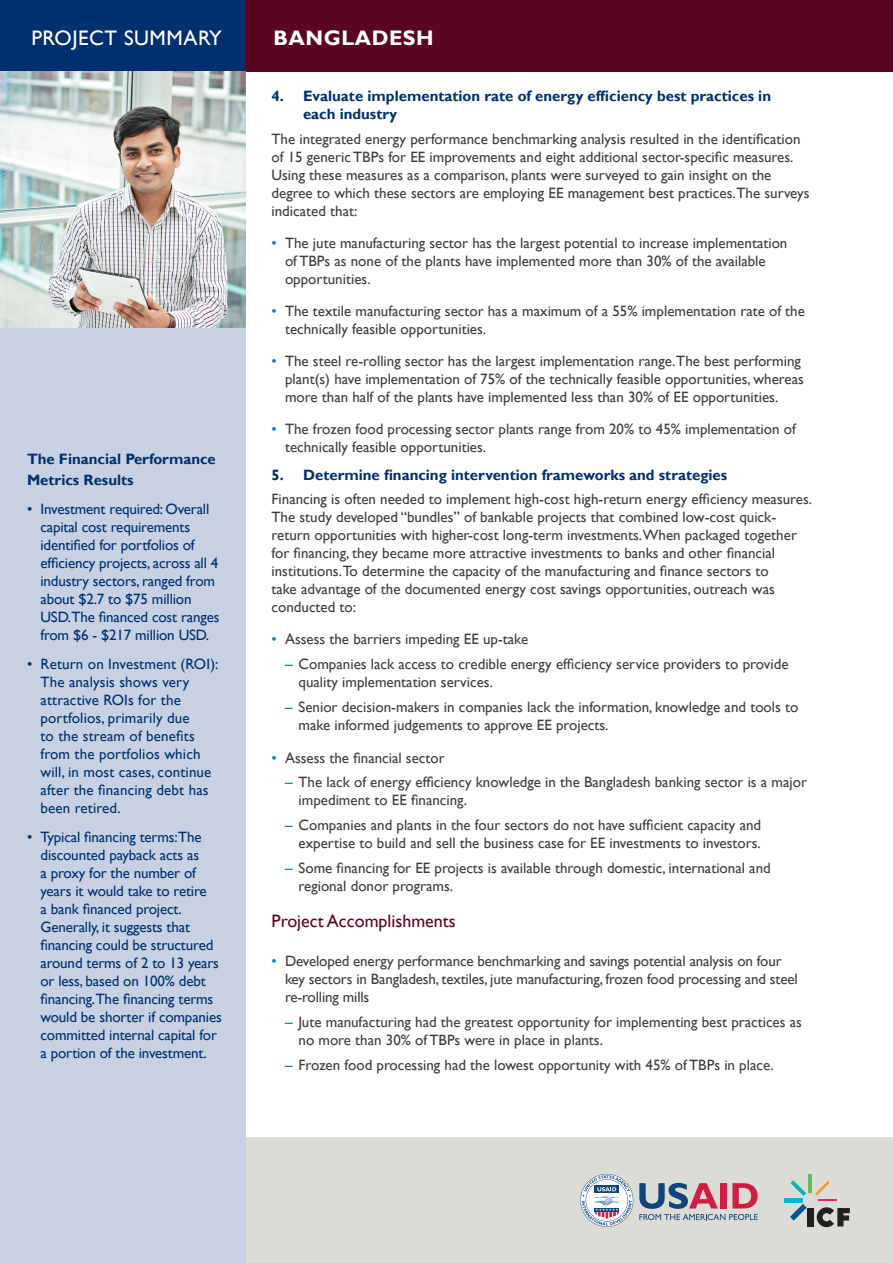
<style>
.page{position:relative;width:893px;height:1263px;background:#fff}
.page>*{position:absolute;margin:0;border:0;box-sizing:border-box;transform-origin:0 0}
.Heading_1{font:21px "Gill Sans";letter-spacing:.025em;color:#fff}
.Heading_1-2{font:700 21px "Gill Sans";letter-spacing:.025em;color:#fff}
.Heading_2{font:18px "Gill Sans";color:#5c0523}
.Bullet_1{font:15px/18px "Gill Sans";color:#3e3e3f}
.Body_Copy{font:15px/18px "Gill Sans";color:#3e3e3f}
.Bullet_2{font:15px/18px "Gill Sans";color:#3e3e3f}
.Sidebar_Bullet_1{font:15px/18px "Gill Sans";letter-spacing:-.01em;color:#00306d}
.Sidebar_Bullet_1-2{font:15px/18px "Gill Sans";letter-spacing:.01em;color:#00306d}
.Numbered{font:700 15px/18px "Gill Sans";color:#00306d}
.Sidebar_Title{font:700 15px/21px "Gill Sans";color:#00306d}
.s1{color:#0a7eca}
</style>
<div class="page">
<div style="left:0;top:1138px;width:893px;height:125px;background:#dcdcd7"></div>
<div style="left:0;top:0;width:246px;height:1263px;background:#c7d1e3"></div>
<div style="left:0;top:0;width:246px;height:72px;background:#00306d"></div>
<div style="left:246px;top:0;width:647px;height:72px;background:#5c0523"></div>
<img style="left:0;top:72px;width:246px;height:256px">
<svg style="left:639px;top:1183px;width:119px;height:37px"></svg>
<svg style="left:580px;top:1174px;width:53px;height:53px"></svg>
<div style="left:807px;top:1208px;width:6px;height:18px;background:#231f20"></div>
<svg style="left:790px;top:1204px;width:17px;height:16px"></svg>
<hr style="left:784px;top:1198px;width:19px;height:4px;background:#00b1e5">
<svg style="left:790px;top:1180px;width:16px;height:16px"></svg>
<hr style="left:809px;top:1174px;width:3px;height:18px;background:#63bd60">
<svg style="left:815px;top:1181px;width:22px;height:20px"></svg>
<svg style="left:817px;top:1207px;width:33px;height:20px"></svg>
<p class="Heading_1" style="left:31px;top:26px;width:192px">PROJECT SUMMARY</p>
<p class="Sidebar_Title" style="left:27px;top:449px;width:190px">The Financial Performance<br>Metrics Results</p>
<p class="Sidebar_Bullet_1" style="left:40px;top:500px;width:181px;text-indent:-14px">• Investment required: Overall capital cost requirements identified for portfolios of efficiency projects, across all 4 industry sectors, ranged from about $2.7 to $75 million<br>USD.The financed cost ranges from $6 - $217 million USD.</p>
<p class="Sidebar_Bullet_1-2" style="left:40px;top:655px;width:180px;text-indent:-14px">• Return on Investment (ROI):<br>The analysis shows very attractive ROIs for the portfolios, primarily due<br>to the stream of benefits from the portfolios which will, in most cases, continue after the financing debt has been retired.</p>
<p class="Sidebar_Bullet_1" style="left:40px;top:828px;width:183px;text-indent:-14px">• Typical financing terms:The discounted payback acts as<br>a proxy for the number of years it would take to retire<br>a bank financed project.<br>Generally, it suggests that financing could be structured around terms of 2 to 13 years or less, based on 100% debt financing.The financing terms would be shorter if companies committed internal capital for a portion of the investment.</p>
<p class="Heading_1-2" style="left:273px;top:26px;width:162px">BANGLADESH</p>
<p class="Numbered" style="left:303px;top:88px;width:470px;text-indent:-32px">4. Evaluate implementation rate of energy efficiency best practices in each industry</p>
<p class="Body_Copy" style="left:271px;top:130px;width:540px">The integrated energy performance benchmarking analysis resulted in the identification of 15 generic TBPs for EE improvements and eight additional sector-specific measures.<br>Using these measures as a comparison, plants were surveyed to gain insight on the degree to which these sectors are employing EE management best practices.The surveys indicated that:</p>
<p class="Bullet_1" style="left:285px;top:234px;width:504px;text-indent:-14px"><span class="s1">•</span> The jute manufacturing sector has the largest potential to increase implementation of TBPs as none of the plants have implemented more than 30% of the available opportunities.</p>
<p class="Bullet_1" style="left:285px;top:302px;width:521px;text-indent:-14px"><span class="s1">•</span> The textile manufacturing sector has a maximum of a 55% implementation rate of the technically feasible opportunities.</p>
<p class="Bullet_1" style="left:285px;top:352px;width:520px;text-indent:-14px"><span class="s1">•</span> The steel re-rolling sector has the largest implementation range.The best performing plant(s) have implementation of 75% of the technically feasible opportunities, whereas more than half of the plants have implemented less than 30% of EE opportunities.</p>
<p class="Bullet_1" style="left:285px;top:420px;width:512px;text-indent:-14px"><span class="s1">•</span> The frozen food processing sector plants range from 20% to 45% implementation of technically feasible opportunities.</p>
<p class="Numbered" style="left:271px;top:466px;width:457px">5. Determine financing intervention frameworks and strategies</p>
<p class="Body_Copy" style="left:271px;top:491px;width:542px">Financing is often needed to implement high-cost high-return energy efficiency measures.<br>The study developed “bundles” of bankable projects that combined low-cost quick&shy;return opportunities with higher-cost long-term investments.When packaged together for financing, they became more attractive investments to banks and other financial institutions.To determine the capacity of the manufacturing and finance sectors to<br>take advantage of the documented energy cost savings opportunities, outreach was conducted to:</p>
<p class="Bullet_1" style="left:271px;top:631px;width:258px"><span class="s1">•</span> Assess the barriers impeding EE up-take</p>
<p class="Bullet_2" style="left:298px;top:655px;width:491px;text-indent:-14px"><span class="s1">–</span> Companies lack access to credible energy efficiency service providers to provide quality implementation services.</p>
<p class="Bullet_2" style="left:298px;top:698px;width:501px;text-indent:-14px"><span class="s1">–</span> Senior decision-makers in companies lack the information, knowledge and tools to make informed judgements to approve EE projects.</p>
<p class="Bullet_1" style="left:271px;top:749px;width:175px"><span class="s1">•</span> Assess the financial sector</p>
<p class="Bullet_2" style="left:298px;top:773px;width:510px;text-indent:-14px"><span class="s1">–</span> The lack of energy efficiency knowledge in the Bangladesh banking sector is a major impediment to EE financing.</p>
<p class="Bullet_2" style="left:285px;top:816px;width:478px;text-align:right"><span class="s1">–</span> Companies and plants in the four sectors do not have sufficient capacity and expertise to build and sell the business case for EE investments to investors.</p>
<p class="Bullet_2" style="left:298px;top:859px;width:474px;text-indent:-14px"><span class="s1">–</span> Some financing for EE projects is available through domestic, international and regional donor programs.</p>
<p class="Heading_2" style="left:271px;top:910px;width:186px">Project Accomplishments</p>
<p class="Bullet_1" style="left:285px;top:952px;width:514px;text-indent:-14px"><span class="s1">•</span> Developed energy performance benchmarking and savings potential analysis on four key sectors in Bangladesh, textiles, jute manufacturing, frozen food processing and steel re-rolling mills</p>
<p class="Bullet_2" style="left:298px;top:1013px;width:505px;text-indent:-14px"><span class="s1">–</span> Jute manufacturing had the greatest opportunity for implementing best practices as no more than 30% of TBPs were in place in plants.</p>
<p class="Bullet_2" style="left:285px;top:1056px;width:490px"><span class="s1">–</span> Frozen food processing had the lowest opportunity with 45% of TBPs in place.</p>
</div>
